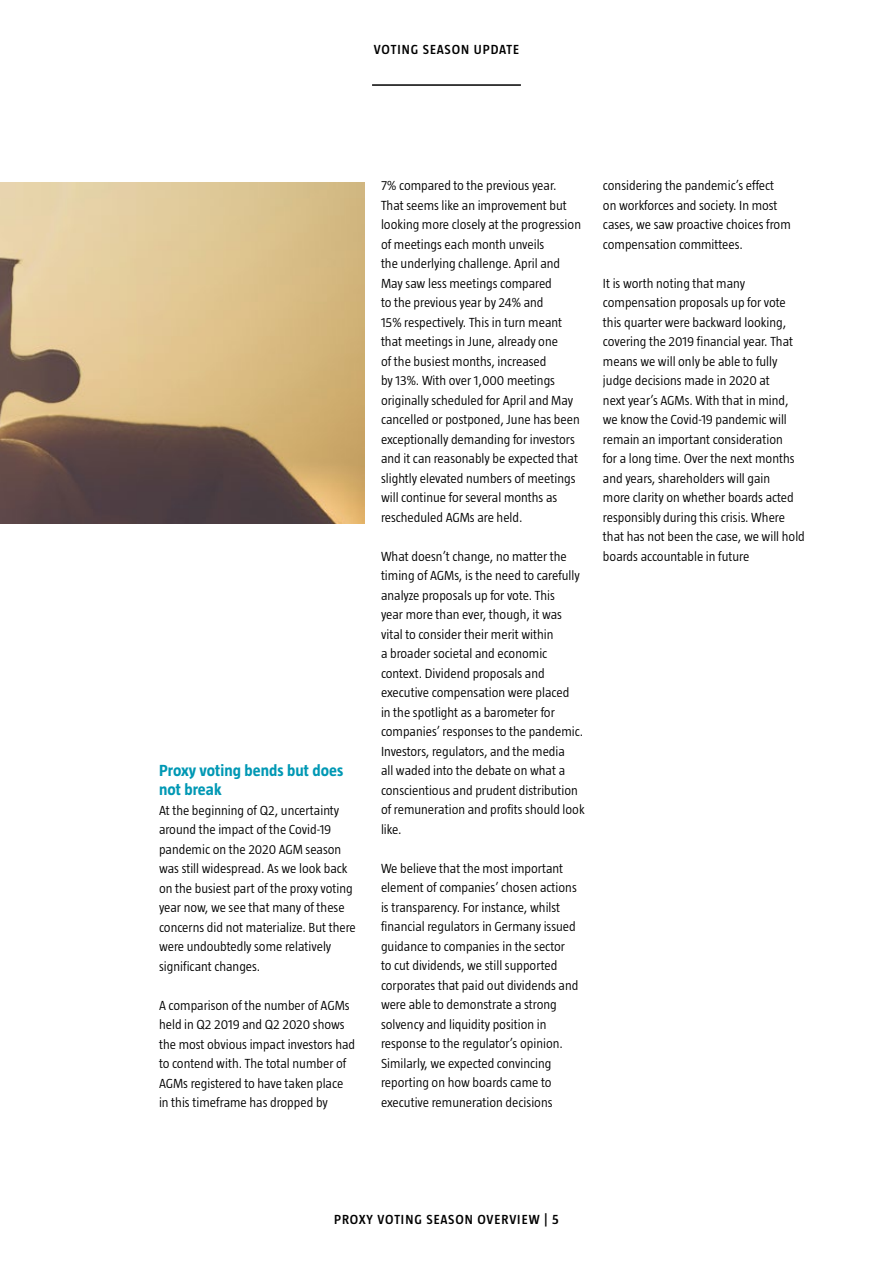
<style>
.page{position:relative;width:893px;height:1263px;background:#fff}
.page>*{position:absolute;margin:0;border:0;box-sizing:border-box;transform-origin:0 0}
.t1{font:700 16.5px/19.5px "Taz";letter-spacing:.005em;color:#0098b4}
.t2{font:300 13.5px/19.5px "Taz";color:#000}
.t3{font:600 13.5px "Taz";letter-spacing:.07em;color:#000}
</style>
<div class="page">
<hr style="left:372px;top:84px;width:149px;height:2px;background:#000">
<img style="left:0;top:183px;width:364px;height:340px">
<p class="t3" style="left:374px;top:42px;width:147px">VOTING SEASON UPDATE</p>
<p class="t1" style="left:159px;top:760px;width:186px">Proxy voting bends but does not break</p>
<p class="t2" style="left:159px;top:800px;width:198px">At the beginning of Q2, uncertainty around the impact of the Covid-19 pandemic on the 2020 AGM season was still widespread. As we look back on the busiest part of the proxy voting year now, we see that many of these concerns did not materialize. But there were undoubtedly some relatively significant changes.</p>
<p class="t2" style="left:159px;top:995px;width:198px">A comparison of the number of AGMs held in Q2 2019 and Q2 2020 shows the most obvious impact investors had to contend with. The total number of AGMs registered to have taken place in this timeframe has dropped by</p>
<p class="t2" style="left:381px;top:176px;width:202px">7% compared to the previous year.<br>That seems like an improvement but looking more closely at the progression of meetings each month unveils<br>the underlying challenge. April and May saw less meetings compared<br>to the previous year by 24% and<br>15% respectively. This in turn meant that meetings in June, already one<br>of the busiest months, increased<br>by 13%. With over 1,000 meetings originally scheduled for April and May cancelled or postponed, June has been exceptionally demanding for investors and it can reasonably be expected that slightly elevated numbers of meetings will continue for several months as rescheduled AGMs are held.</p>
<p class="t2" style="left:381px;top:546px;width:205px">What doesn’t change, no matter the timing of AGMs, is the need to carefully analyze proposals up for vote. This<br>year more than ever, though, it was vital to consider their merit within<br>a broader societal and economic context. Dividend proposals and executive compensation were placed<br>in the spotlight as a barometer for companies’ responses to the pandemic.<br>Investors, regulators, and the media<br>all waded into the debate on what a conscientious and prudent distribution of remuneration and profits should look like.</p>
<p class="t2" style="left:381px;top:858px;width:199px">We believe that the most important element of companies’ chosen actions is transparency. For instance, whilst financial regulators in Germany issued guidance to companies in the sector to cut dividends, we still supported corporates that paid out dividends and were able to demonstrate a strong solvency and liquidity position in response to the regulator’s opinion.<br>Similarly, we expected convincing reporting on how boards came to executive remuneration decisions</p>
<p class="t2" style="left:603px;top:176px;width:189px">considering the pandemic’s effect on workforces and society. In most cases, we saw proactive choices from compensation committees.</p>
<p class="t2" style="left:603px;top:273px;width:203px">It is worth noting that many compensation proposals up for vote this quarter were backward looking, covering the 2019 financial year. That means we will only be able to fully judge decisions made in 2020 at<br>next year’s AGMs. With that in mind, we know the Covid-19 pandemic will remain an important consideration<br>for a long time. Over the next months and years, shareholders will gain<br>more clarity on whether boards acted responsibly during this crisis. Where that has not been the case, we will hold boards accountable in future</p>
<p class="t3" style="left:334px;top:1212px;width:226px">PROXY VOTING SEASON OVERVIEW | 5</p>
</div>
